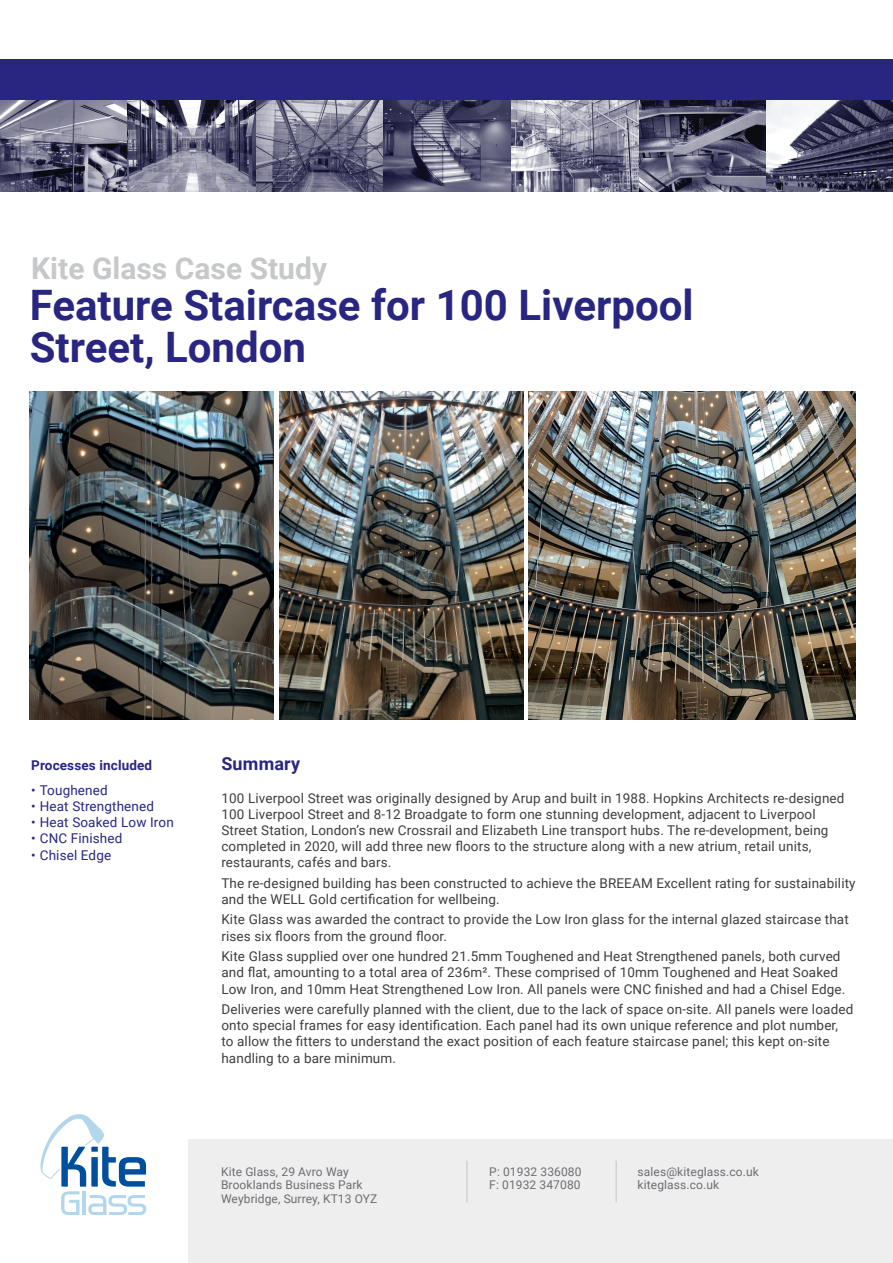
<style>
.page{position:relative;width:893px;height:1263px;background:#fff}
.page>*{position:absolute;margin:0;border:0;box-sizing:border-box;transform-origin:0 0}
.t1{font:700 65.85px "Forgotten Futurist";letter-spacing:-.06em;color:#004f9d;scale:1.17 1}
.t2{font:700 42px/42px "Roboto";color:#292682}
.t3{font:700 30px "Roboto";color:#c7c8ca}
.t4{font:700 18px "Roboto";letter-spacing:.01em;color:#292682}
.t5{font:13.5px/16.2px "Roboto";letter-spacing:.01em;color:#3e3e3f}
.t6{font:13.5px "Roboto";letter-spacing:.01em;color:#292682}
.t7{font:700 13.5px "Roboto";letter-spacing:.01em;color:#292682}
.t8{font:12px "Roboto";letter-spacing:.01em;color:#6c6d70}
.s1{color:#282781}
</style>
<div class="page">
<img style="left:30px;top:392px;width:244px;height:328px">
<img style="left:529px;top:392px;width:326px;height:328px">
<img style="left:279px;top:392px;width:244px;height:328px">
<img style="left:510px;top:100px;width:383px;height:92px">
<svg style="left:638px;top:100px;width:128px;height:92px;background:#58586f"></svg>
<svg style="left:511px;top:100px;width:127px;height:92px;background:#9191a4"></svg>
<svg style="left:383px;top:100px;width:127px;height:92px;background:#5d5c77"></svg>
<svg style="left:255px;top:100px;width:128px;height:92px;background:#76758c"></svg>
<svg style="left:0;top:100px;width:128px;height:92px;background:#727287"></svg>
<div style="left:188px;top:1139px;width:705px;height:124px;background:#eeeeef"></div>
<hr style="left:466px;top:1161px;width:2px;height:41px;background:#d1d2d4">
<hr style="left:615px;top:1161px;width:2px;height:41px;background:#d1d2d4">
<svg style="left:128px;top:100px;width:127px;height:92px;background:#747388"></svg>
<div style="left:0;top:60px;width:893px;height:40px;background:#292682"></div>
<svg style="left:40px;top:1114px;width:107px;height:101px"></svg>
<p class="t3" style="left:31px;top:247px;width:297px">Kite Glass Case Study</p>
<p class="t2" style="left:30px;top:283px;width:665px">Feature Staircase for 100 Liverpool<br>Street, London</p>
<p class="t7" style="left:31px;top:755px;width:122px">Processes included</p>
<p class="t6" style="left:31px;top:780px;width:78px">• Toughened</p>
<p class="t6" style="left:31px;top:797px;width:124px">• Heat Strengthened</p>
<p class="t6" style="left:31px;top:813px;width:144px">• Heat Soaked Low Iron</p>
<p class="t6" style="left:31px;top:829px;width:93px">• CNC Finished</p>
<p class="t6" style="left:31px;top:845px;width:82px">• Chisel Edge</p>
<p class="t4" style="left:221px;top:751px;width:80px">Summary</p>
<p class="t5" style="left:221px;top:789px;width:625px">100 Liverpool Street was originally designed by Arup and built in 1988. Hopkins Architects re-designed 100 Liverpool Street and 8-12 Broadgate to form one stunning development, adjacent to Liverpool Street Station, London’s new Crossrail and Elizabeth Line transport hubs. The re-development, being completed in 2020, will add three new floors to the structure along with a new atrium¸ retail units, restaurants, cafés and bars.</p>
<p class="t5" style="left:221px;top:874px;width:636px">The re-designed building has been constructed to achieve the BREEAM Excellent rating for sustainability and the WELL Gold certification for wellbeing.</p>
<p class="t5" style="left:221px;top:911px;width:629px">Kite Glass was awarded the contract to provide the Low Iron glass for the internal glazed staircase that rises six floors from the ground floor.</p>
<p class="t5" style="left:221px;top:948px;width:625px">Kite Glass supplied over one hundred 21.5mm Toughened and Heat Strengthened panels, both curved and flat, amounting to a total area of 236m². These comprised of 10mm Toughened and Heat Soaked<br>Low Iron, and 10mm Heat Strengthened Low Iron. All panels were CNC finished and had a Chisel Edge.</p>
<p class="t5" style="left:221px;top:1000px;width:633px">Deliveries were carefully planned with the client, due to the lack of space on-site. All panels were loaded onto special frames for easy identification. Each panel had its own unique reference and plot number, to allow the fitters to understand the exact position of each feature staircase panel; this kept on-site handling to a bare minimum.</p>
<p class="t1" style="left:57px;top:1138px;width:207px">Kite <span class="s1">Kite</span></p>
<p class="t8" style="left:221px;top:1163px;width:129px">Kite Glass, 29 Avro Way</p>
<p class="t8" style="left:221px;top:1176px;width:143px">Brooklands Business Park</p>
<p class="t8" style="left:221px;top:1190px;width:158px">Weybridge, Surrey, KT13 OYZ</p>
<p class="t8" style="left:489px;top:1163px;width:94px">P: 01932 336080</p>
<p class="t8" style="left:489px;top:1176px;width:93px">F: 01932 347080</p>
<p class="t8" style="left:638px;top:1163px;width:123px">sales@kiteglass.co.uk</p>
<p class="t8" style="left:638px;top:1176px;width:83px">kiteglass.co.uk</p>
</div>
